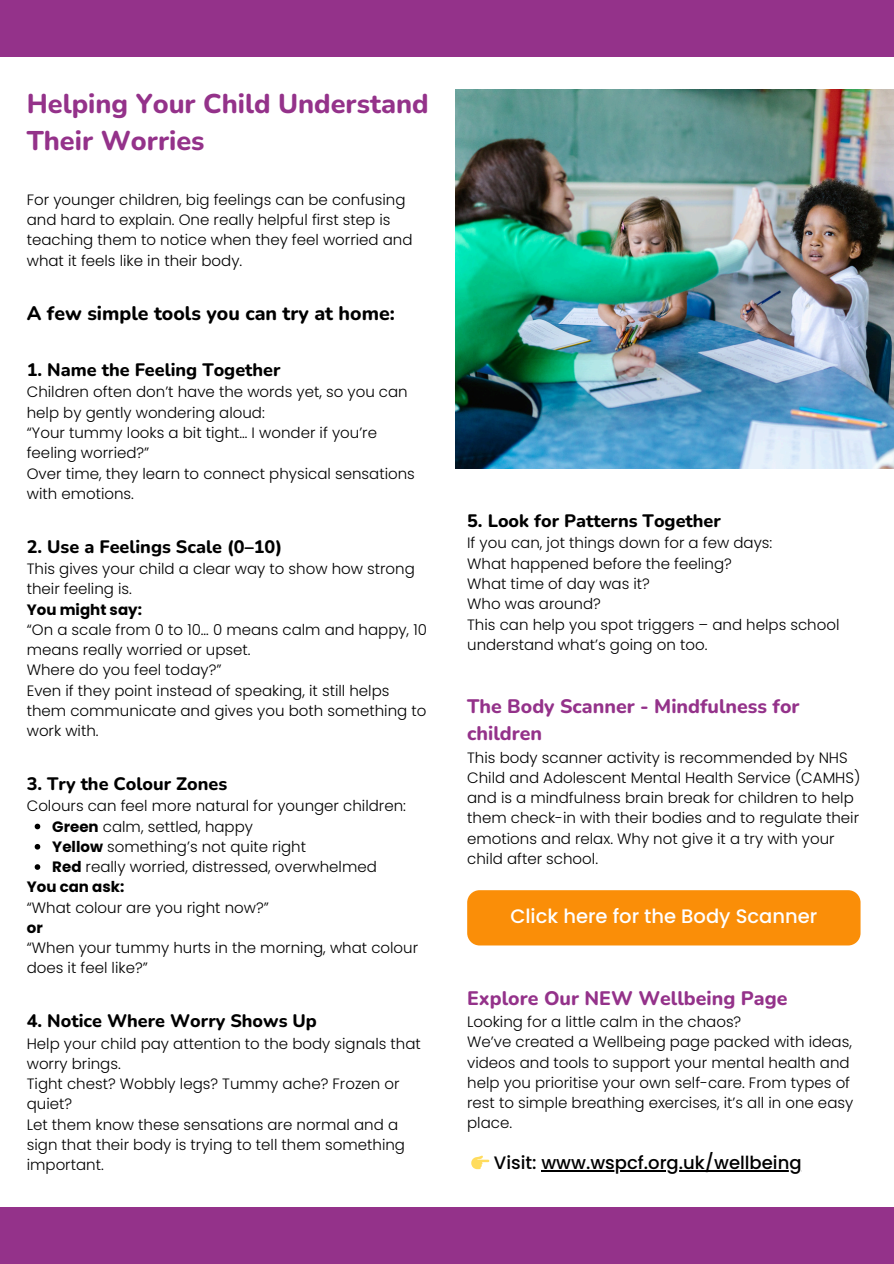
<style>
.page{position:relative;width:894px;height:1264px;background:#fff}
.page>*{position:absolute;margin:0;border:0;box-sizing:border-box;transform-origin:0 0}
.t1{font:800 27px/37.2px "Nunito";color:#94328a}
.t2{font:800 19.5px/27px "Nunito";color:#94328a}
.t3{font:800 19.5px "Nunito";color:#000}
.t4{font:500 19.5px "Poppins";color:#fff}
.t5{font:800 18px "Nunito";color:#000}
.t6{font:500 18px "Poppins";color:#000}
.t7{font:300 15px/20.2px "Poppins";color:#000}
.t8{font:700 15px "Poppins";color:#000}
.s1{font-weight:700}
</style>
<div class="page">
<img style="left:455px;top:89px;width:438px;height:380px">
<div style="left:0;top:0;width:893px;height:56px;background:#94328a"></div>
<div style="left:0;top:1207px;width:893px;height:56px;background:#94328a"></div>
<svg style="left:35px;top:823px;width:5px;height:6px"></svg>
<svg style="left:35px;top:844px;width:5px;height:5px"></svg>
<svg style="left:35px;top:864px;width:5px;height:5px"></svg>
<div style="left:467px;top:890px;width:393px;height:55px;background:#fa8e08"></div>
<hr style="left:541px;top:1170px;width:260px;height:1px;background:#000">
<h1 class="t1" style="left:27px;top:85px;width:403px">Helping Your Child Understand<br>Their Worries</h1>
<p class="t7" style="left:27px;top:189px;width:387px">For younger children, big feelings can be confusing and hard to explain. One really helpful first step is teaching them to notice when they feel worried and what it feels like in their body.</p>
<h2 class="t3" style="left:27px;top:301px;width:369px">A few simple tools you can try at home:</h2>
<p class="t5" style="left:27px;top:358px;width:255px">1. Name the Feeling Together</p>
<p class="t7" style="left:27px;top:382px;width:389px">Children often don’t have the words yet, so you can help by gently wondering aloud:<br>“Your tummy looks a bit tight… I wonder if you’re feeling worried?”<br>Over time, they learn to connect physical sensations with emotions.</p>
<p class="t5" style="left:27px;top:534px;width:257px">2. Use a Feelings Scale (0–10)</p>
<p class="t7" style="left:27px;top:558px;width:389px">This gives your child a clear way to show how strong their feeling is.</p>
<p class="t8" style="left:27px;top:598px;width:117px">You might say:</p>
<p class="t7" style="left:27px;top:619px;width:401px">“On a scale from 0 to 10… 0 means calm and happy, 10 means really worried or upset.<br>Where do you feel today?”<br>Even if they point instead of speaking, it still helps them communicate and gives you both something to work with.</p>
<p class="t5" style="left:27px;top:771px;width:202px">3. Try the Colour Zones</p>
<p class="t7" style="left:27px;top:796px;width:380px">Colours can feel more natural for younger children:</p>
<p class="t7" style="left:52px;top:816px;width:202px"><span class="s1">Green</span> calm, settled, happy</p>
<p class="t7" style="left:52px;top:836px;width:255px"><span class="s1">Yellow</span> something’s not quite right</p>
<p class="t7" style="left:52px;top:856px;width:326px"><span class="s1">Red</span> really worried, distressed, overwhelmed</p>
<p class="t8" style="left:27px;top:876px;width:99px">You can ask:</p>
<p class="t7" style="left:27px;top:897px;width:243px">“What colour are you right now?”</p>
<p class="t8" style="left:27px;top:917px;width:17px">or</p>
<p class="t7" style="left:27px;top:937px;width:393px">“When your tummy hurts in the morning, what colour does it feel like?”</p>
<p class="t5" style="left:27px;top:1009px;width:291px">4. Notice Where Worry Shows Up</p>
<p class="t7" style="left:27px;top:1033px;width:395px">Help your child pay attention to the body signals that worry brings.<br>Tight chest? Wobbly legs? Tummy ache? Frozen or quiet?<br>Let them know these sensations are normal and a sign that their body is trying to tell them something important.</p>
<p class="t5" style="left:467px;top:509px;width:255px">5. Look for Patterns Together</p>
<p class="t7" style="left:467px;top:533px;width:374px">If you can, jot things down for a few days:<br>What happened before the feeling?<br>What time of day was it?<br>Who was around?<br>This can help you spot triggers – and helps school understand what’s going on too.</p>
<h2 class="t2" style="left:467px;top:693px;width:334px">The Body Scanner - Mindfulness for children</h2>
<p class="t7" style="left:467px;top:747px;width:394px">This body scanner activity is recommended by NHS Child and Adolescent Mental Health Service (CAMHS) and is a mindfulness brain break for children to help them check-in with their bodies and to regulate their emotions and relax. Why not give it a try with your child after school.</p>
<h2 class="t4" style="left:510px;top:903px;width:308px">Click here for the Body Scanner</h2>
<h2 class="t2" style="left:467px;top:984px;width:321px">Explore Our NEW Wellbeing Page</h2>
<p class="t7" style="left:467px;top:1011px;width:387px">Looking for a little calm in the chaos?<br>We’ve created a Wellbeing page packed with ideas, videos and tools to support your mental health and help you prioritise your own self-care. From types of rest to simple breathing exercises, it’s all in one easy place.</p>
<p class="t6" style="left:494px;top:1150px;width:309px">Visit: www.wspcf.org.uk/wellbeing</p>
</div>
